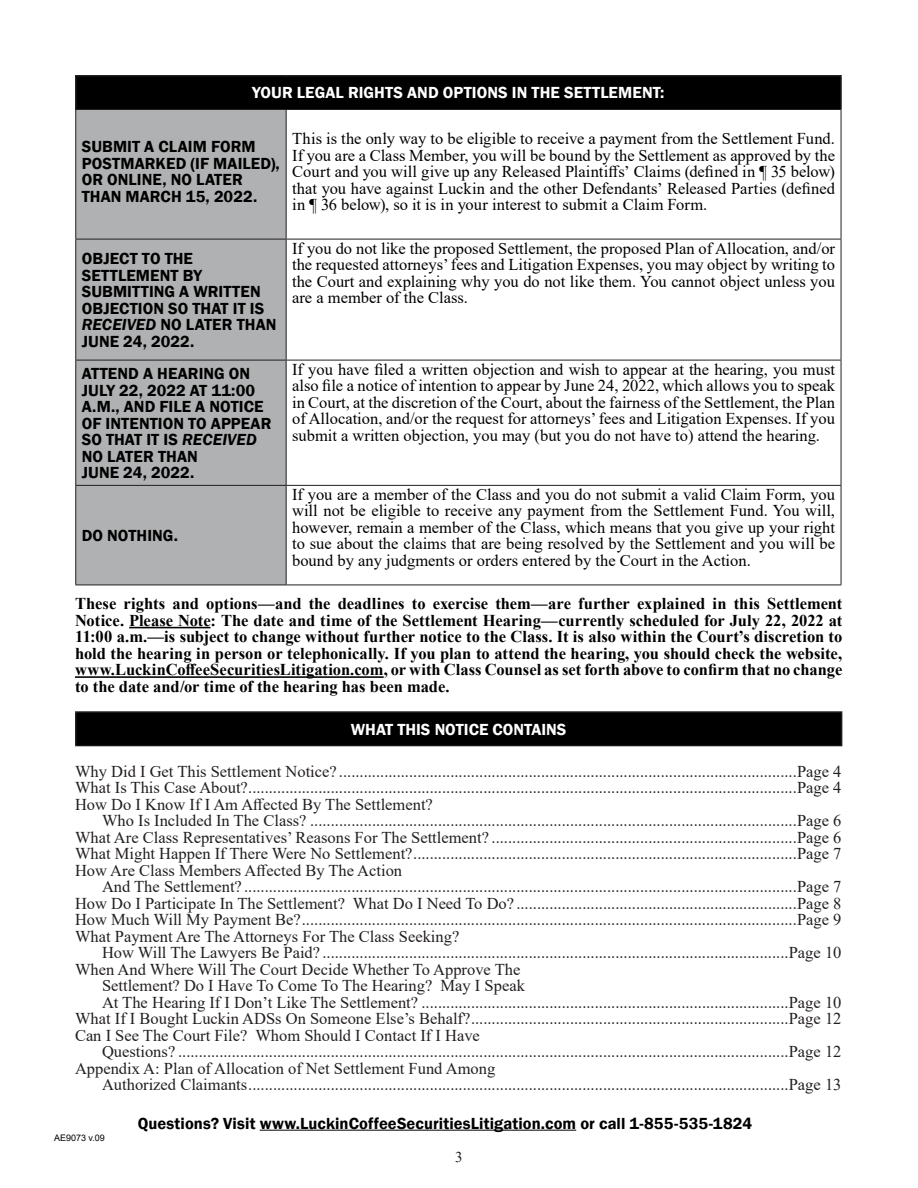
<style>
.page{position:relative;width:918px;height:1188px;background:#fff}
.page>*{position:absolute;margin:0;border:0;box-sizing:border-box;transform-origin:0 0}
.TOC_Numbered_List{font:16.5px "Times New Roman";color:#231f20}
.Body_Copy{font:16.5px/16.5px "Times New Roman";color:#000;text-align:justify}
.t1{font:700 16.5px/16.5px "Times New Roman";color:#000;text-align:justify}
.Body_Copy-2{font:600 16.5px/16.5px "Franklin Gothic";letter-spacing:.005em;color:#000}
.TOC_Header_Block{font:600 16.5px "Franklin Gothic";letter-spacing:.005em;color:#fff}
.t2{font:15px "Times New Roman";color:#231f20}
.t3{font:9px "Arial";color:#000}
.s1{font-style:italic}
</style>
<div class="page">
<hr style="left:260px;top:1130px;width:316px;height:1px;background:#000">
<hr style="left:129px;top:627px;width:82px;height:1px;background:#000">
<hr style="left:75px;top:676px;width:309px;height:2px;background:#000">
<div style="left:76px;top:76px;width:765px;height:34px;background:#000"></div>
<div style="left:76px;top:110px;width:210px;height:475px;background:#b0b1b2"></div>
<hr style="left:75px;top:75px;width:211px;height:1px;background:#231f20">
<hr style="left:75px;top:76px;width:1px;height:33px;background:#231f20">
<hr style="left:286px;top:75px;width:556px;height:1px;background:#231f20">
<hr style="left:840px;top:76px;width:2px;height:33px;background:#231f20">
<hr style="left:75px;top:109px;width:211px;height:1px;background:#231f20">
<hr style="left:75px;top:110px;width:1px;height:129px;background:#231f20">
<hr style="left:286px;top:109px;width:555px;height:1px;background:#231f20">
<hr style="left:286px;top:110px;width:1px;height:129px;background:#231f20">
<hr style="left:841px;top:110px;width:1px;height:129px;background:#231f20">
<hr style="left:75px;top:239px;width:211px;height:1px;background:#231f20">
<hr style="left:75px;top:239px;width:1px;height:121px;background:#231f20">
<hr style="left:286px;top:239px;width:555px;height:1px;background:#231f20">
<hr style="left:286px;top:239px;width:1px;height:121px;background:#231f20">
<hr style="left:841px;top:239px;width:1px;height:121px;background:#231f20">
<hr style="left:75px;top:360px;width:211px;height:1px;background:#231f20">
<hr style="left:75px;top:360px;width:1px;height:125px;background:#231f20">
<hr style="left:286px;top:360px;width:555px;height:1px;background:#231f20">
<hr style="left:286px;top:360px;width:1px;height:125px;background:#231f20">
<hr style="left:841px;top:360px;width:1px;height:125px;background:#231f20">
<hr style="left:75px;top:485px;width:211px;height:1px;background:#231f20">
<hr style="left:75px;top:486px;width:1px;height:99px;background:#231f20">
<hr style="left:286px;top:485px;width:555px;height:1px;background:#231f20">
<hr style="left:286px;top:486px;width:1px;height:99px;background:#231f20">
<hr style="left:841px;top:486px;width:1px;height:99px;background:#231f20">
<hr style="left:75px;top:585px;width:211px;height:1px;background:#231f20">
<hr style="left:286px;top:585px;width:555px;height:1px;background:#231f20">
<div style="left:76px;top:712px;width:766px;height:34px;background:#000"></div>
<hr style="left:75px;top:711px;width:767px;height:2px;background:#231f20">
<hr style="left:75px;top:713px;width:1px;height:32px;background:#231f20">
<hr style="left:841px;top:713px;width:1px;height:32px;background:#231f20">
<hr style="left:75px;top:745px;width:767px;height:1px;background:#231f20">
<h1 class="TOC_Header_Block" style="left:252px;top:83px;width:414px">YOUR LEGAL RIGHTS AND OPTIONS IN THE SETTLEMENT:</h1>
<p class="Body_Copy-2" style="left:82px;top:139px;width:200px">SUBMIT A CLAIM FORM<br>POSTMARKED (IF MAILED),<br>OR ONLINE, NO LATER<br>THAN MARCH 15, 2022.</p>
<p class="Body_Copy" style="left:292px;top:130px;width:544px">This is the only way to be eligible to receive a payment from the Settlement Fund.<br>If you are a Class Member, you will be bound by the Settlement as approved by the Court and you will give up any Released Plaintiffs’ Claims (defined in ¶ 35 below) that you have against Luckin and the other Defendants’ Released Parties (defined in ¶ 36 below), so it is in your interest to submit a Claim Form.</p>
<p class="Body_Copy-2" style="left:82px;top:251px;width:196px">OBJECT TO THE<br>SETTLEMENT BY<br>SUBMITTING A WRITTEN<br>OBJECTION SO THAT IT IS<br><span class="s1">RECEIVED</span> NO LATER THAN<br>JUNE 24, 2022.</p>
<p class="Body_Copy" style="left:292px;top:239px;width:544px">If you do not like the proposed Settlement, the proposed Plan of Allocation, and/or the requested attorneys’ fees and Litigation Expenses, you may object by writing to the Court and explaining why you do not like them. You cannot object unless you are a member of the Class.</p>
<p class="Body_Copy-2" style="left:82px;top:365px;width:191px">ATTEND A HEARING ON<br>JULY 22, 2022 AT 11:00<br>A.M., AND FILE A NOTICE<br>OF INTENTION TO APPEAR<br>SO THAT IT IS <span class="s1">RECEIVED<br></span>NO LATER THAN<br>JUNE 24, 2022.</p>
<p class="Body_Copy" style="left:292px;top:360px;width:544px">If you have filed a written objection and wish to appear at the hearing, you must also file a notice of intention to appear by June 24, 2022, which allows you to speak in Court, at the discretion of the Court, about the fairness of the Settlement, the Plan of Allocation, and/or the request for attorneys’ fees and Litigation Expenses. If you submit a written objection, you may (but you do not have to) attend the hearing.</p>
<p class="Body_Copy" style="left:292px;top:486px;width:544px">If you are a member of the Class and you do not submit a valid Claim Form, you will not be eligible to receive any payment from the Settlement Fund. You will, however, remain a member of the Class, which means that you give up your right to sue about the claims that are being resolved by the Settlement and you will be bound by any judgments or orders entered by the Court in the Action.</p>
<p class="t1" style="left:75px;top:595px;width:769px">These rights and options—and the deadlines to exercise them—are further explained in this Settlement Notice. Please Note: The date and time of the Settlement Hearing—currently scheduled for July 22, 2022 at 11:00 a.m.—is subject to change without further notice to the Class. It is also within the Court’s discretion to hold the hearing in person or telephonically. If you plan to attend the hearing, you should check the website, www.LuckinCoffeeSecuritiesLitigation.com, or with Class Counsel as set forth above to confirm that no change to the date and/or time of the hearing has been made.</p>
<p class="TOC_Header_Block" style="left:351px;top:719px;width:217px">WHAT THIS NOTICE CONTAINS</p>
<p class="TOC_Numbered_List" style="left:75px;top:760px;width:768px">Why Did I Get This Settlement Notice? ...............................................................................................................Page 4</p>
<p class="TOC_Numbered_List" style="left:75px;top:776px;width:768px">What Is This Case About?.....................................................................................................................................Page 4</p>
<p class="TOC_Numbered_List" style="left:75px;top:793px;width:359px">How Do I Know If I Am Affected By The Settlement?</p>
<p class="TOC_Numbered_List" style="left:102px;top:809px;width:741px">Who Is Included In The Class? ......................................................................................................................Page 6</p>
<p class="TOC_Numbered_List" style="left:75px;top:826px;width:768px">What Are Class Representatives’ Reasons For The Settlement? ..........................................................................Page 6</p>
<p class="TOC_Numbered_List" style="left:75px;top:842px;width:768px">What Might Happen If There Were No Settlement?.............................................................................................Page 7</p>
<p class="TOC_Numbered_List" style="left:75px;top:859px;width:329px">How Are Class Members Affected By The Action</p>
<p class="TOC_Numbered_List" style="left:102px;top:875px;width:741px">And The Settlement? ......................................................................................................................................Page 7</p>
<p class="TOC_Numbered_List" style="left:75px;top:892px;width:768px">How Do I Participate In The Settlement? What Do I Need To Do? ....................................................................Page 8</p>
<p class="TOC_Numbered_List" style="left:75px;top:908px;width:768px">How Much Will My Payment Be?........................................................................................................................Page 9</p>
<p class="TOC_Numbered_List" style="left:75px;top:925px;width:386px">What Payment Are The Attorneys For The Class Seeking?</p>
<p class="TOC_Numbered_List" style="left:102px;top:941px;width:741px">How Will The Lawyers Be Paid? .................................................................................................................Page 10</p>
<p class="TOC_Numbered_List" style="left:75px;top:958px;width:447px">When And Where Will The Court Decide Whether To Approve The</p>
<p class="TOC_Numbered_List" style="left:102px;top:974px;width:424px">Settlement? Do I Have To Come To The Hearing? May I Speak</p>
<p class="TOC_Numbered_List" style="left:102px;top:991px;width:741px">At The Hearing If I Don’t Like The Settlement? .........................................................................................Page 10</p>
<p class="TOC_Numbered_List" style="left:75px;top:1007px;width:768px">What If I Bought Luckin ADSs On Someone Else’s Behalf?.............................................................................Page 12</p>
<p class="TOC_Numbered_List" style="left:75px;top:1024px;width:406px">Can I See The Court File? Whom Should I Contact If I Have</p>
<p class="TOC_Numbered_List" style="left:102px;top:1040px;width:741px">Questions? ....................................................................................................................................................Page 12</p>
<p class="TOC_Numbered_List" style="left:75px;top:1057px;width:422px">Appendix A: Plan of Allocation of Net Settlement Fund Among</p>
<p class="TOC_Numbered_List" style="left:102px;top:1073px;width:741px">Authorized Claimants...................................................................................................................................Page 13</p>
<p class="Body_Copy-2" style="left:82px;top:527px;width:98px">DO NOTHING.</p>
<p class="t3" style="left:54px;top:1131px;width:52px">AE9073 v.09</p>
<p class="Body_Copy-2" style="left:138px;top:1115px;width:616px">Questions? Visit www.LuckinCoffeeSecuritiesLitigation.com or call 1-855-535-1824</p>
<p class="t2" style="left:455px;top:1146px;width:9px">3</p>
</div>
